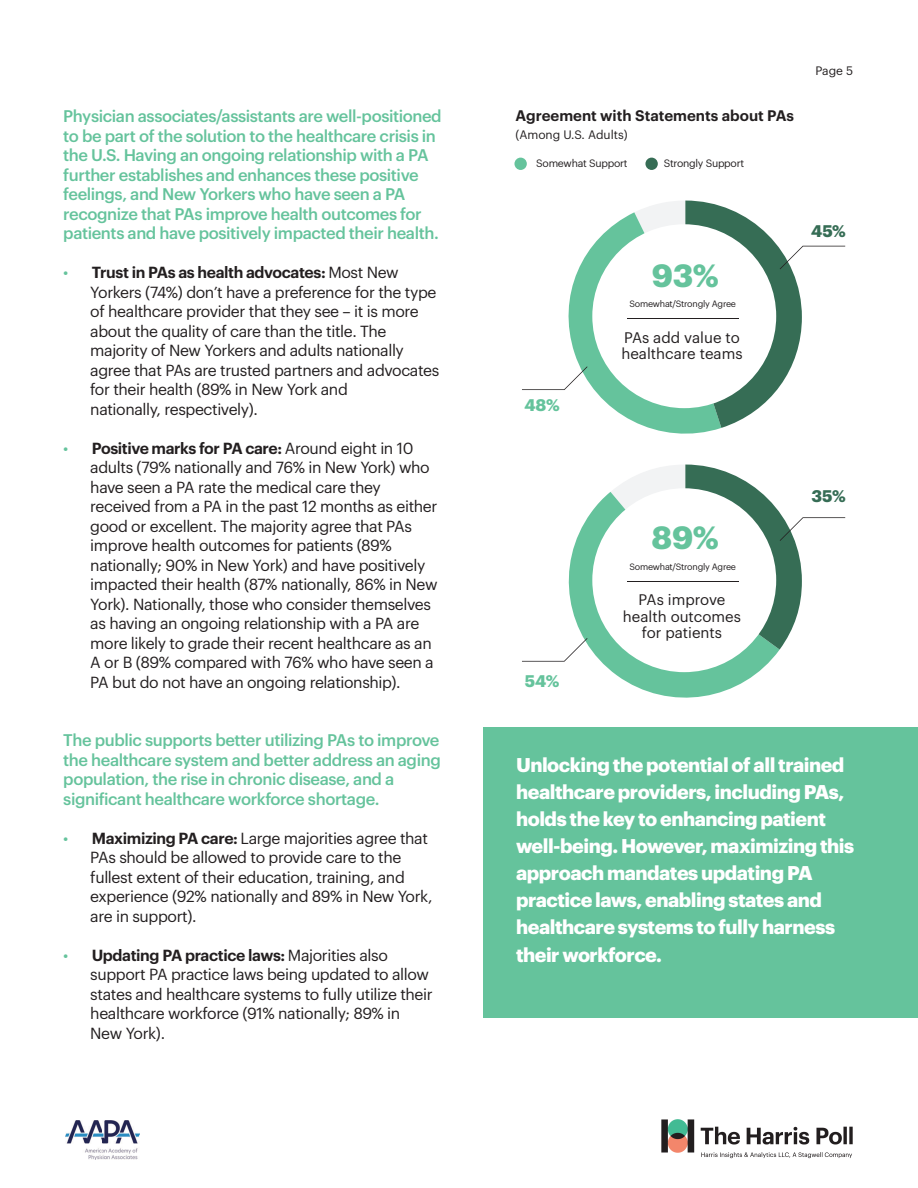
<style>
.page{position:relative;width:918px;height:1188px;background:#fff}
.page>*{position:absolute;margin:0;border:0;box-sizing:border-box;transform-origin:0 0}
.t1{font:700 31.5px "Graphik";color:#65c39c}
.t2{font:700 19.5px/27px "Graphik";letter-spacing:-.025em;color:#fff}
.t3{font:500 16.5px/19.5px "Graphik";letter-spacing:-.025em;color:#65c39c}
.t4{font:700 16.5px "Graphik";color:#65c39c}
.t5{font:700 16.5px "Graphik";color:#366d55}
.t6{font:15.75px/19.5px "Graphik";letter-spacing:-.025em;color:#231f20}
.t7{font:15px/16.5px "Graphik";color:#231f20}
.t8{font:600 15px "Graphik";color:#231f20}
.t9{font:12px "Graphik";color:#231f20}
.t10{font:10.5px "Graphik";letter-spacing:-.025em;color:#231f20}
.t11{font:9px "Graphik";letter-spacing:-.025em;color:#231f20}
.s1{color:#65c39c}
.s2{font-weight:600}
</style>
<div class="page">
<img style="left:65px;top:1121px;width:75px;height:38px">
<img style="left:662px;top:1119px;width:190px;height:40px">
<svg style="left:568px;top:492px;width:212px;height:206px;fill:#65c39c"></svg>
<div style="left:592px;top:488px;width:184px;height:184px;background:#fff;border-radius:50%"></div>
<div style="left:514px;top:158px;width:13px;height:12px;background:#65c39c;border-radius:50%"></div>
<div style="left:645px;top:158px;width:13px;height:12px;background:#366d55;border-radius:50%"></div>
<svg style="left:522px;top:201px;width:323px;height:233px"></svg>
<svg style="left:610px;top:465px;width:235px;height:185px"></svg>
<svg style="left:522px;top:638px;width:66px;height:24px"></svg>
<div style="left:484px;top:727px;width:434px;height:291px;background:#65c39c"></div>
<p class="t3" style="left:63px;top:105px;width:380px">Physician associates/assistants are well-positioned to be part of the solution to the healthcare crisis in the U.S. Having an ongoing relationship with a PA further establishes and enhances these positive feelings, and New Yorkers who have seen a PA recognize that PAs improve health outcomes for patients and have positively impacted their health.</p>
<p class="t6" style="left:90px;top:261px;width:351px;text-indent:-27px"><span class="s1">•</span> <span class="s2">Trust in PAs as health advocates:</span> Most New Yorkers (74%) don’t have a preference for the type of healthcare provider that they see – it is more about the quality of care than the title. The majority of New Yorkers and adults nationally agree that PAs are trusted partners and advocates for their health (89% in New York and<br>nationally, respectively).</p>
<p class="t6" style="left:90px;top:437px;width:349px;text-indent:-27px"><span class="s1">•</span> <span class="s2">Positive marks for PA care:</span> Around eight in 10 adults (79% nationally and 76% in New York) who have seen a PA rate the medical care they received from a PA in the past 12 months as either good or excellent. The majority agree that PAs improve health outcomes for patients (89% nationally; 90% in New York) and have positively impacted their health (87% nationally, 86% in New York). Nationally, those who consider themselves as having an ongoing relationship with a PA are more likely to grade their recent healthcare as an A or B (89% compared with 76% who have seen a PA but do not have an ongoing relationship).</p>
<p class="t3" style="left:63px;top:729px;width:379px">The public supports better utilizing PAs to improve the healthcare system and better address an aging population, the rise in chronic disease, and a significant healthcare workforce shortage.</p>
<p class="t6" style="left:90px;top:827px;width:344px;text-indent:-27px"><span class="s1">•</span> <span class="s2">Maximizing PA care:</span> Large majorities agree that PAs should be allowed to provide care to the fullest extent of their education, training, and experience (92% nationally and 89% in New York, are in support).</p>
<p class="t6" style="left:90px;top:944px;width:344px;text-indent:-27px"><span class="s1">•</span> <span class="s2">Updating PA practice laws:</span> Majorities also support PA practice laws being updated to allow states and healthcare systems to fully utilize their healthcare workforce (91% nationally; 89% in New York).</p>
<p class="t8" style="left:516px;top:104px;width:280px">Agreement with Statements about PAs</p>
<p class="t9" style="left:516px;top:126px;width:114px">(Among U.S. Adults)</p>
<p class="t10" style="left:536px;top:155px;width:93px">Somewhat Support</p>
<p class="t10" style="left:664px;top:155px;width:82px">Strongly Support</p>
<p class="t9" style="left:815px;top:62px;width:39px">Page 5</p>
<p class="t4" style="left:524px;top:392px;width:37px">48%</p>
<h1 class="t1" style="left:652px;top:251px;width:69px">93%</h1>
<p class="t11" style="left:630px;top:297px;width:108px">Somewhat/Strongly Agree</p>
<p class="t7" style="left:621px;top:328px;width:123px">PAs add value to healthcare teams</p>
<p class="t5" style="left:811px;top:219px;width:36px">45%</p>
<p class="t4" style="left:525px;top:668px;width:36px">54%</p>
<h1 class="t1" style="left:652px;top:513px;width:69px">89%</h1>
<p class="t11" style="left:630px;top:560px;width:108px">Somewhat/Strongly Agree</p>
<p class="t7" style="left:623px;top:590px;width:120px;text-align:center">PAs improve health outcomes for patients</p>
<p class="t5" style="left:811px;top:484px;width:36px">35%</p>
<p class="t2" style="left:516px;top:750px;width:340px">Unlocking the potential of all trained healthcare providers, including PAs, holds the key to enhancing patient well-being. However, maximizing this approach mandates updating PA practice laws, enabling states and healthcare systems to fully harness their workforce.</p>
</div>
